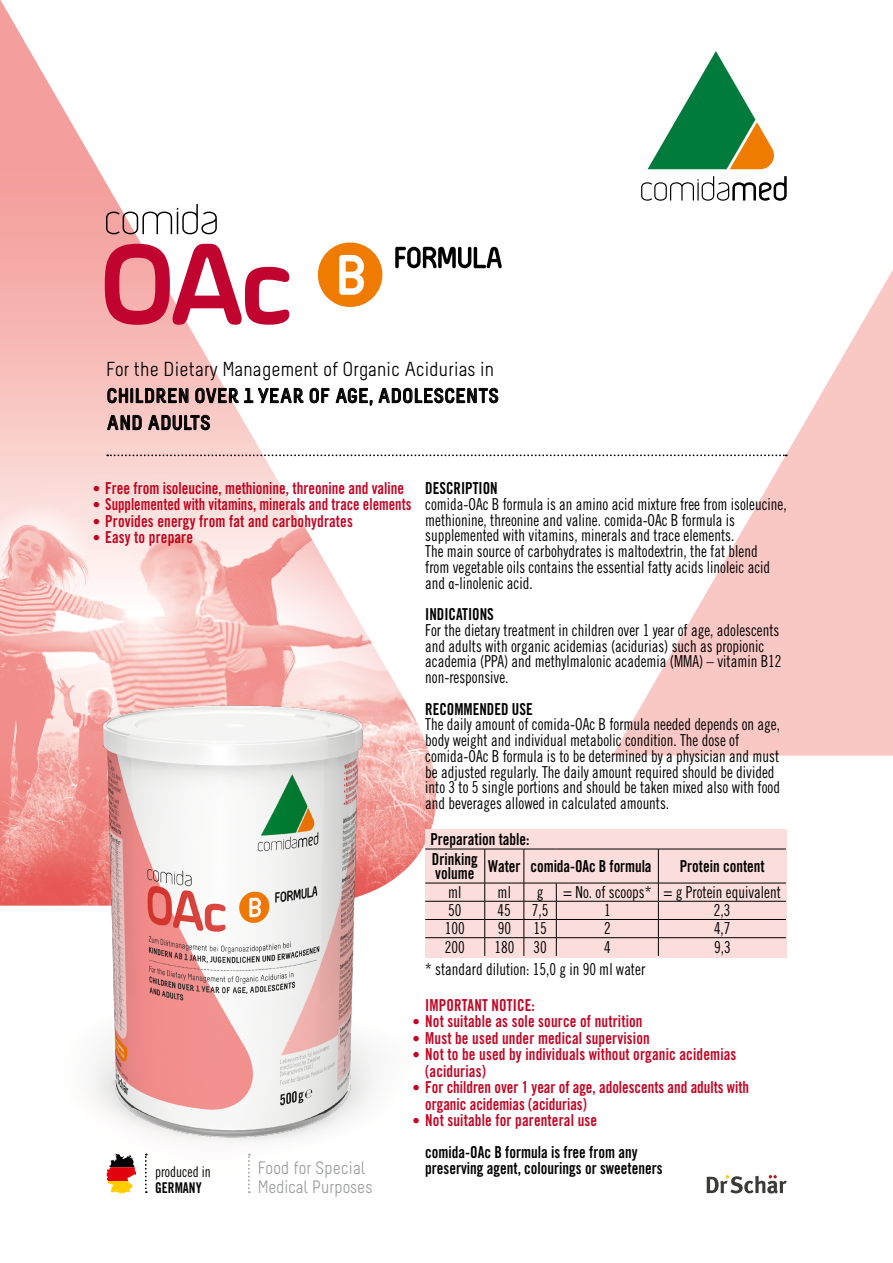
<style>
.page{position:relative;width:893px;height:1263px;background:#fff}
.page>*{position:absolute;margin:0;border:0;box-sizing:border-box;transform-origin:0 0}
.t1{font:20.25px "Melbourne";letter-spacing:.01em;color:#000}
.t2{font:700 20.25px/27px "Melbourne";letter-spacing:.01em;color:#000}
.t3{font:18px "Melbourne";color:#9c9d9d}
.t4{font:16.5px/15.8px "Trade Gothic Cond Eighteen";color:#000;scale:.91 1}
.t5{font:16.5px/16.5px "Trade Gothic Bold Cond Twenty";letter-spacing:.01em;color:#c10524;scale:.91 1}
.t6{font:16.5px/31.5px "Trade Gothic Bold Cond Twenty";color:#000;scale:.91 1}
.t7{font:16.5px/16.5px "Trade Gothic Bold Cond Twenty";letter-spacing:.01em;color:#c10524;scale:.9 1}
.t8{font:16.5px "Trade Gothic Bold Cond Twenty";letter-spacing:.01em;color:#c10524;scale:.88 1}
.t9{font:14.85px "Trade Gothic Cond Eighteen";color:#000;scale:.91 1}
.t10{font:14.85px "Trade Gothic Bold Cond Twenty";color:#000;scale:.91 1}
.s1{font-size:15px}
.s2{font-family:"Myriad Pro";font-stretch:condensed}
.s3{font-size:15px;color:#c10524}
.s4{color:#c10524}
</style>
<div class="page">
<svg style="left:613px;top:270px;width:280px;height:485px;fill:#f9c9c5"></svg>
<svg style="left:0;top:0;width:472px;height:457px"></svg>
<img style="left:0;top:453px;width:438px;height:452px">
<img style="left:44px;top:699px;width:373px;height:495px">
<svg style="left:707px;top:1175px;width:80px;height:19px"></svg>
<svg style="left:107px;top:454px;width:680px;height:2px"></svg>
<svg style="left:248px;top:1154px;width:2px;height:39px"></svg>
<div style="left:425px;top:829px;width:362px;height:128px;background:#fbdedb"></div>
<hr style="left:425px;top:849px;width:60px;height:1px;background:#000">
<hr style="left:485px;top:849px;width:39px;height:1px;background:#000">
<hr style="left:524px;top:849px;width:32px;height:1px;background:#000">
<hr style="left:556px;top:849px;width:102px;height:1px;background:#000">
<hr style="left:658px;top:849px;width:128px;height:1px;background:#000">
<hr style="left:425px;top:883px;width:60px;height:1px;background:#000">
<hr style="left:485px;top:883px;width:39px;height:1px;background:#000">
<hr style="left:524px;top:883px;width:32px;height:1px;background:#000">
<hr style="left:556px;top:883px;width:102px;height:1px;background:#000">
<hr style="left:658px;top:883px;width:128px;height:1px;background:#000">
<hr style="left:425px;top:901px;width:60px;height:1px;background:#000">
<hr style="left:485px;top:901px;width:39px;height:1px;background:#000">
<hr style="left:524px;top:901px;width:32px;height:1px;background:#000">
<hr style="left:556px;top:901px;width:102px;height:1px;background:#000">
<hr style="left:658px;top:901px;width:128px;height:1px;background:#000">
<hr style="left:425px;top:919px;width:60px;height:1px;background:#000">
<hr style="left:485px;top:919px;width:39px;height:1px;background:#000">
<hr style="left:524px;top:919px;width:32px;height:1px;background:#000">
<hr style="left:556px;top:919px;width:102px;height:1px;background:#000">
<hr style="left:658px;top:919px;width:128px;height:1px;background:#000">
<hr style="left:425px;top:937px;width:60px;height:1px;background:#000">
<hr style="left:485px;top:937px;width:39px;height:1px;background:#000">
<hr style="left:524px;top:937px;width:32px;height:1px;background:#000">
<hr style="left:556px;top:937px;width:102px;height:1px;background:#000">
<hr style="left:658px;top:937px;width:128px;height:1px;background:#000">
<hr style="left:484px;top:849px;width:1px;height:34px;background:#000">
<hr style="left:524px;top:849px;width:1px;height:34px;background:#000">
<hr style="left:658px;top:849px;width:1px;height:34px;background:#000">
<svg style="left:484px;top:883px;width:1px;height:73px"></svg>
<svg style="left:524px;top:883px;width:1px;height:73px"></svg>
<svg style="left:556px;top:883px;width:1px;height:73px"></svg>
<svg style="left:658px;top:883px;width:1px;height:73px"></svg>
<svg style="left:105px;top:244px;width:198px;height:186px"></svg>
<svg style="left:106px;top:204px;width:111px;height:30px"></svg>
<svg style="left:310px;top:239px;width:192px;height:167px"></svg>
<svg style="left:641px;top:176px;width:146px;height:25px"></svg>
<svg style="left:648px;top:51px;width:126px;height:118px"></svg>
<p class="t1" style="left:106px;top:357px;width:389px">For the Dietary Management of Organic Acidurias in</p>
<p class="t2" style="left:106px;top:382px;width:394px">CHILDREN OVER 1 YEAR OF AGE, ADOLESCENTS<br>AND ADULTS</p>
<p class="t5" style="left:92px;top:479px;width:344px"><span class="s1">•</span> Free from isoleucine, methionine, threonine and valine</p>
<p class="t8" style="left:92px;top:494px;width:364px"><span class="s1">•</span> Supplemented with vitamins, minerals and trace elements</p>
<p class="t5" style="left:92px;top:512px;width:288px"><span class="s1">•</span> Provides energy from fat and carbohydrates</p>
<p class="t5" style="left:92px;top:529px;width:112px"><span class="s1">•</span> Easy to prepare</p>
<p class="t6" style="left:425px;top:472px;width:81px">DESCRIPTION</p>
<p class="t4" style="left:425px;top:496px;width:399px">comida-OAc B formula is an amino acid mixture free from isoleucine, methionine, threonine and valine. comida-OAc B formula is supplemented with vitamins, minerals and trace elements.<br>The main source of carbohydrates is maltodextrin, the fat blend<br>from vegetable oils contains the essential fatty acids linoleic acid and <span class="s2">α</span>-linolenic acid.</p>
<p class="t6" style="left:425px;top:598px;width:77px">INDICATIONS</p>
<p class="t4" style="left:425px;top:622px;width:393px">For the dietary treatment in children over 1 year of age, adolescents and adults with organic acidemias (acidurias) such as propionic academia (PPA) and methylmalonic academia (MMA) – vitamin B12 non-responsive.</p>
<p class="t6" style="left:425px;top:693px;width:120px">RECOMMENDED USE</p>
<p class="t4" style="left:425px;top:716px;width:391px">The daily amount of comida-OAc B formula needed depends on age, body weight and individual metabolic condition. The dose of comida-OAc B formula is to be determined by a physician and must be adjusted regularly. The daily amount required should be divided into 3 to 5 single portions and should be taken mixed also with food and beverages allowed in calculated amounts.</p>
<p class="t6" style="left:430px;top:829px;width:110px;line-height:20.1px">Preparation table:<br>Drinking</p>
<p class="t6" style="left:435px;top:850px;width:239px">volume Water comida-OAc B formula</p>
<p class="t6" style="left:680px;top:850px;width:95px">Protein content</p>
<p class="t4" style="left:448px;top:884px;width:16px">ml</p>
<p class="t4" style="left:498px;top:884px;width:16px">ml</p>
<p class="t4" style="left:537px;top:884px;width:270px">g = No. of scoops* = g Protein equivalent</p>
<p class="t4" style="left:448px;top:902px;width:16px">50</p>
<p class="t4" style="left:498px;top:902px;width:16px">45</p>
<p class="t4" style="left:532px;top:902px;width:20px">7,5</p>
<p class="t4" style="left:604px;top:902px;width:9px">1</p>
<p class="t4" style="left:714px;top:902px;width:20px">2,3</p>
<p class="t4" style="left:445px;top:920px;width:23px">100</p>
<p class="t4" style="left:498px;top:920px;width:16px">90</p>
<p class="t4" style="left:533px;top:920px;width:16px">15</p>
<p class="t4" style="left:604px;top:920px;width:9px">2</p>
<p class="t4" style="left:714px;top:920px;width:20px">4,7</p>
<p class="t4" style="left:445px;top:939px;width:23px">200</p>
<p class="t4" style="left:494px;top:939px;width:59px">180 30</p>
<p class="t4" style="left:604px;top:939px;width:9px">4</p>
<p class="t4" style="left:714px;top:939px;width:20px">9,3</p>
<p class="t4" style="left:425px;top:961px;width:243px">* standard dilution: 15,0 g in 90 ml water</p>
<p class="t9" style="left:155px;top:1162px;width:62px">produced in</p>
<p class="t10" style="left:155px;top:1179px;width:53px">GERMANY</p>
<p class="t5" style="left:425px;top:996px;width:122px">IMPORTANT NOTICE:</p>
<p class="t5" style="left:412px;top:1013px;width:254px"><span class="s1">•</span> Not suitable as sole source of nutrition</p>
<p class="t5" style="left:412px;top:1029px;width:262px"><span class="s1">•</span> Must be used under medical supervision</p>
<p class="t5" style="left:425px;top:1046px;width:344px;text-indent:-13px"><span class="s1">•</span> Not to be used by individuals without organic acidemias (acidurias)</p>
<p class="t7" style="left:425px;top:1079px;width:361px;text-indent:-13px"><span class="s1">•</span> For children over 1 year of age, adolescents and adults with organic acidemias (acidurias)</p>
<p class="t6" style="left:425px;top:1104px;width:235px;text-indent:-13px"><span class="s3">•</span> <span class="s4">Not suitable for parenteral use </span>comida-OAc B formula is free from any</p>
<p class="t3" style="left:258px;top:1157px;width:109px">Food for Special</p>
<p class="t6" style="left:425px;top:1152px;width:262px">preserving agent, colourings or sweeteners</p>
<p class="t3" style="left:258px;top:1177px;width:116px">Medical Purposes</p>
</div>
